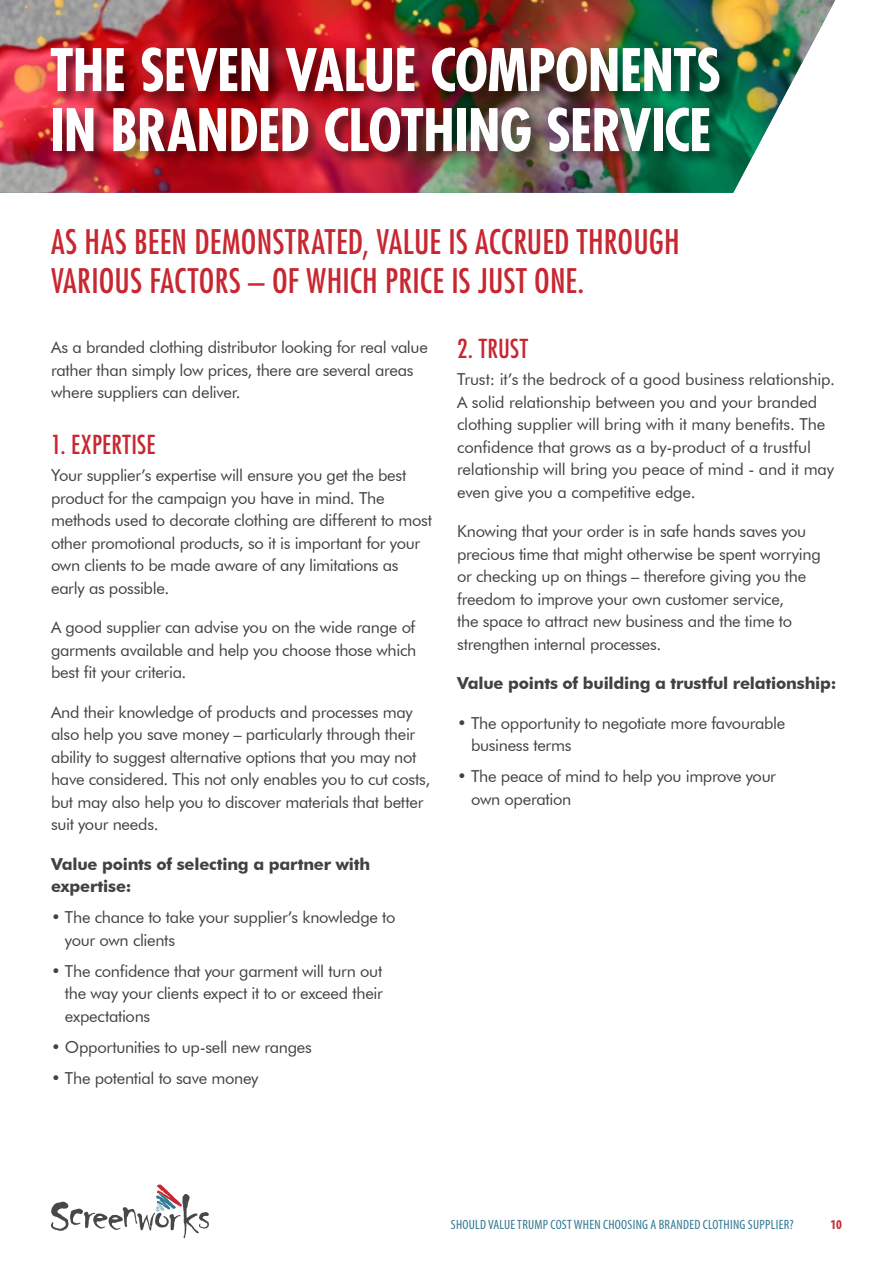
<style>
.page{position:relative;width:893px;height:1263px;background:#fff}
.page>*{position:absolute;margin:0;border:0;box-sizing:border-box;transform-origin:0 0}
.t1{font:700 condensed 57px/60px "Futura";letter-spacing:-.015em;color:#fff}
.t2{font:condensed 33px/39px "Futura";letter-spacing:.01em;color:#c72731}
.t3{font:condensed 25.5px "Futura";letter-spacing:.01em;color:#c72731}
.t4{font:16.5px/22.5px "Futura BT";letter-spacing:-.02em;color:#414042}
.t5{font:700 16.5px/22.5px "Futura BT";letter-spacing:-.015em;color:#414042}
.t6{font:condensed 13.5px "Myriad Pro";letter-spacing:.02em;color:#317994}
.t7{font:700 condensed 13.5px "Myriad Pro";color:#c72731}
</style>
<div class="page">
<img style="left:0;top:0;width:835px;height:193px">
<div style="left:49px;top:45px;width:685px;height:121px;background:#000;opacity:.5"></div>
<svg style="left:51px;top:1184px;width:158px;height:54px"></svg>
<h1 class="t1" style="left:50px;top:40px;width:673px">THE SEVEN VALUE COMPONENTS<br>IN BRANDED CLOTHING SERVICE</h1>
<h2 class="t2" style="left:51px;top:221px;width:630px">AS HAS BEEN DEMONSTRATED, VALUE IS ACCRUED THROUGH<br>VARIOUS FACTORS – OF WHICH PRICE IS JUST ONE.</h2>
<p class="t4" style="left:51px;top:336px;width:378px">As a branded clothing distributor looking for real value rather than simply low prices, there are several areas where suppliers can deliver.</p>
<h3 class="t3" style="left:51px;top:429px;width:106px">1. EXPERTISE</h3>
<p class="t4" style="left:51px;top:464px;width:383px">Your supplier’s expertise will ensure you get the best product for the campaign you have in mind. The methods used to decorate clothing are different to most other promotional products, so it is important for your own clients to be made aware of any limitations as early as possible.</p>
<p class="t4" style="left:51px;top:616px;width:367px;text-align:justify">A good supplier can advise you on the wide range of garments available and help you choose those which best fit your criteria.</p>
<p class="t4" style="left:51px;top:700px;width:381px">And their knowledge of products and processes may also help you save money – particularly through their ability to suggest alternative options that you may not have considered. This not only enables you to cut costs, but may also help you to discover materials that better suit your needs.</p>
<p class="t5" style="left:51px;top:852px;width:321px">Value points of selecting a partner with expertise:</p>
<p class="t4" style="left:65px;top:906px;width:332px;text-indent:-14px">• The chance to take your supplier’s knowledge to your own clients</p>
<p class="t4" style="left:65px;top:959px;width:319px;text-align:justify;text-indent:-14px">• The confidence that your garment will turn out the way your clients expect it to or exceed their expectations</p>
<p class="t4" style="left:51px;top:1035px;width:262px">• Opportunities to up-sell new ranges</p>
<p class="t4" style="left:51px;top:1066px;width:209px">• The potential to save money</p>
<h3 class="t3" style="left:457px;top:333px;width:72px">2. TRUST</h3>
<p class="t4" style="left:457px;top:368px;width:379px">Trust: it’s the bedrock of a good business relationship.<br>A solid relationship between you and your branded clothing supplier will bring with it many benefits. The confidence that grows as a by-product of a trustful relationship will bring you peace of mind - and it may even give you a competitive edge.</p>
<p class="t4" style="left:457px;top:520px;width:365px">Knowing that your order is in safe hands saves you precious time that might otherwise be spent worrying or checking up on things – therefore giving you the freedom to improve your own customer service,<br>the space to attract new business and the time to strengthen internal processes.</p>
<p class="t5" style="left:457px;top:672px;width:381px">Value points of building a trustful relationship:</p>
<p class="t4" style="left:471px;top:711px;width:316px;text-indent:-14px">• The opportunity to negotiate more favourable business terms</p>
<p class="t4" style="left:471px;top:765px;width:307px;text-indent:-14px">• The peace of mind to help you improve your own operation</p>
<p class="t6" style="left:451px;top:1216px;width:344px">SHOULD VALUE TRUMP COST WHEN CHOOSING A BRANDED CLOTHING SUPPLIER?</p>
<p class="t7" style="left:830px;top:1216px;width:13px">10</p>
</div>
